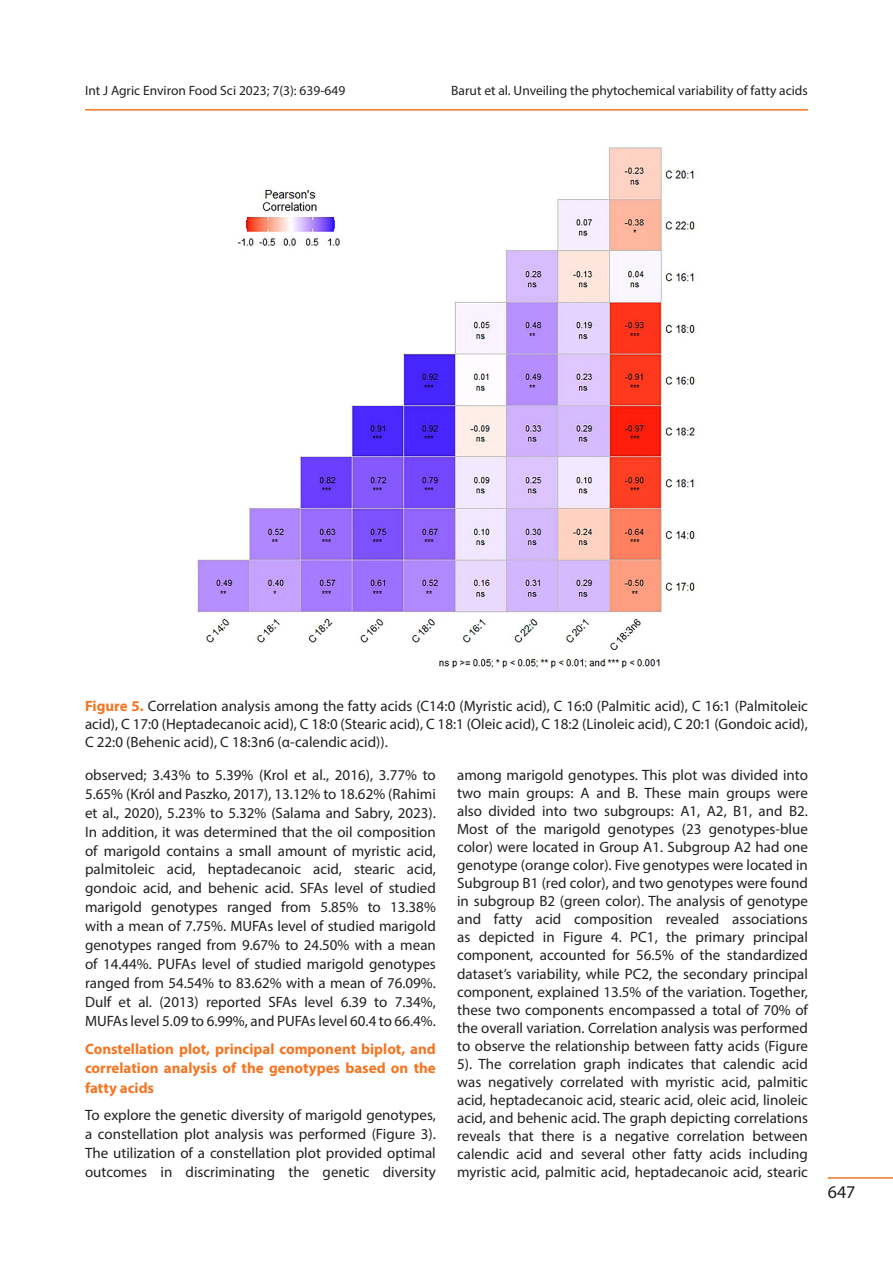
<style>
.page{position:relative;width:893px;height:1263px;background:#fff}
.page>*{position:absolute;margin:0;border:0;box-sizing:border-box;transform-origin:0 0}
.t1{font:18px "Myriad Pro";color:#231f20}
.Els-body-text{font:15px/18px "Myriad Pro";color:#231f20;text-align:justify}
.Normal__Web{font:700 15px/19.6px "Myriad Pro";color:#f47521;text-align:justify}
.t2{font:13.5px "Myriad Pro";color:#231f20}
.s1{font-weight:700;color:#f47521}
</style>
<div class="page">
<hr style="left:828px;top:1177px;width:65px;height:2px;background:#f47521">
<hr style="left:85px;top:109px;width:723px;height:2px;background:#f47521">
<img style="left:197px;top:147px;width:500px;height:521px">
<p class="t2" style="left:85px;top:82px;width:262px">Int J Agric Environ Food Sci 2023; 7(3): 639-649</p>
<p class="t2" style="left:451px;top:82px;width:358px">Barut et al. Unveiling the phytochemical variability of fatty acids</p>
<p class="Els-body-text" style="left:85px;top:697px;width:724px"><span class="s1">Figure 5.</span> Correlation analysis among the fatty acids (C14:0 (Myristic acid), C 16:0 (Palmitic acid), C 16:1 (Palmitoleic acid), C 17:0 (Heptadecanoic acid), C 18:0 (Stearic acid), C 18:1 (Oleic acid), C 18:2 (Linoleic acid), C 20:1 (Gondoic acid), C 22:0 (Behenic acid), C 18:3n6 (α-calendic acid)).</p>
<p class="Els-body-text" style="left:85px;top:765px;width:352px;line-height:18.9px">observed; 3.43% to 5.39% (Krol et al., 2016), 3.77% to 5.65% (Król and Paszko, 2017), 13.12% to 18.62% (Rahimi et al., 2020), 5.23% to 5.32% (Salama and Sabry, 2023).<br>In addition, it was determined that the oil composition of marigold contains a small amount of myristic acid, palmitoleic acid, heptadecanoic acid, stearic acid, gondoic acid, and behenic acid. SFAs level of studied marigold genotypes ranged from 5.85% to 13.38% with a mean of 7.75%. MUFAs level of studied marigold genotypes ranged from 9.67% to 24.50% with a mean of 14.44%. PUFAs level of studied marigold genotypes ranged from 54.54% to 83.62% with a mean of 76.09%.<br>Dulf et al. (2013) reported SFAs level 6.39 to 7.34%, MUFAs level 5.09 to 6.99%, and PUFAs level 60.4 to 66.4%.</p>
<p class="Normal__Web" style="left:85px;top:1038px;width:352px">Constellation plot, principal component biplot, and correlation analysis of the genotypes based on the fatty acids</p>
<p class="Els-body-text" style="left:85px;top:1106px;width:352px;line-height:18.9px">To explore the genetic diversity of marigold genotypes, a constellation plot analysis was performed (Figure 3).<br>The utilization of a constellation plot provided optimal outcomes in discriminating the genetic diversity</p>
<p class="Els-body-text" style="left:457px;top:766px;width:352px">among marigold genotypes. This plot was divided into two main groups: A and B. These main groups were also divided into two subgroups: A1, A2, B1, and B2.<br>Most of the marigold genotypes (23 genotypes-blue color) were located in Group A1. Subgroup A2 had one genotype (orange color). Five genotypes were located in Subgroup B1 (red color), and two genotypes were found in subgroup B2 (green color). The analysis of genotype and fatty acid composition revealed associations as depicted in Figure 4. PC1, the primary principal component, accounted for 56.5% of the standardized dataset’s variability, while PC2, the secondary principal component, explained 13.5% of the variation. Together, these two components encompassed a total of 70% of the overall variation. Correlation analysis was performed to observe the relationship between fatty acids (Figure 5). The correlation graph indicates that calendic acid was negatively correlated with myristic acid, palmitic acid, heptadecanoic acid, stearic acid, oleic acid, linoleic acid, and behenic acid. The graph depicting correlations reveals that there is a negative correlation between calendic acid and several other fatty acids including myristic acid, palmitic acid, heptadecanoic acid, stearic</p>
<p class="t1" style="left:828px;top:1181px;width:29px">647</p>
</div>
